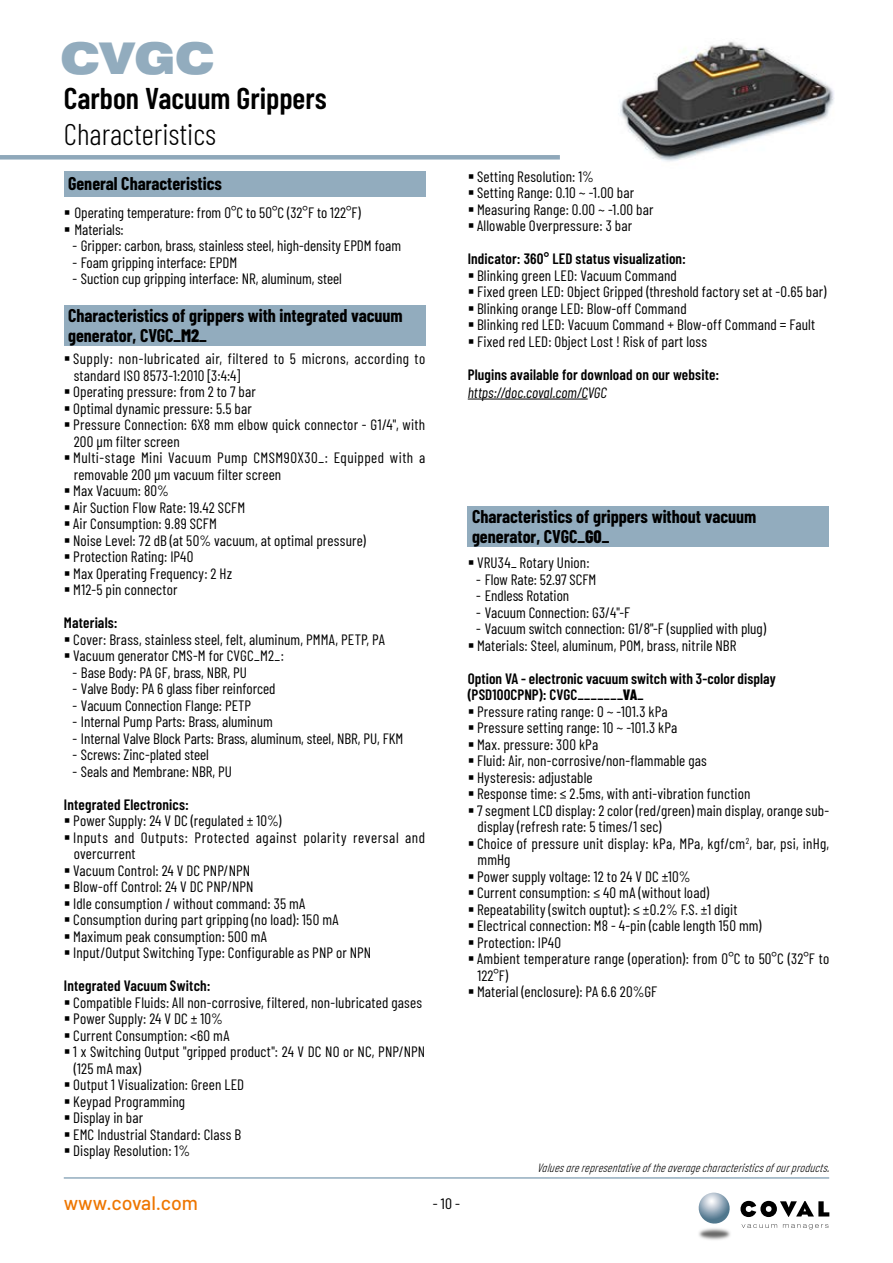
<style>
.page{position:relative;width:893px;height:1263px;background:#fff}
.page>*{position:absolute;margin:0;border:0;box-sizing:border-box;transform-origin:0 0}
.t1{font:900 45px "Pragmatica Ext";color:#92acbe}
.t2{font:600 30px "Barlow Condensed";color:#000}
.t3{font:300 30px "Barlow Condensed";color:#000}
.t4{font:500 19.5px "Barlow";color:#ee7601}
.t5{font:700 18px/19.5px "Barlow Condensed";color:#000}
.t6{font:15px/16.5px "Barlow Condensed";letter-spacing:.01em;color:#000}
.t7{font:600 15px "Barlow Condensed";letter-spacing:.01em;color:#000}
.t8{font:italic 15px "Barlow Condensed";letter-spacing:.005em;color:#000}
.t9{font:15px "Barlow Condensed";letter-spacing:.01em;color:#000;scale:1.05 1}
.t10{font:italic 300 12px "Barlow Condensed";color:#000}
.s1{font-weight:800}
</style>
<div class="page">
<img style="left:620px;top:41px;width:214px;height:121px">
<hr style="left:64px;top:1177px;width:765px;height:2px;background:#92acbe">
<img style="left:699px;top:1228px;width:31px;height:12px">
<svg style="left:698px;top:1192px;width:32px;height:32px"></svg>
<svg style="left:742px;top:1224px;width:35px;height:4px"></svg>
<svg style="left:783px;top:1224px;width:45px;height:5px"></svg>
<svg style="left:740px;top:1201px;width:89px;height:16px"></svg>
<div style="left:0;top:155px;width:560px;height:5px;background:#8fa8ba"></div>
<div style="left:64px;top:171px;width:361px;height:26px;background:#92acbe"></div>
<div style="left:64px;top:305px;width:361px;height:41px;background:#92acbe"></div>
<div style="left:468px;top:506px;width:361px;height:41px;background:#92acbe"></div>
<hr style="left:468px;top:399px;width:120px;height:1px;background:#000">
<h1 class="t1" style="left:60px;top:29px;width:156px">CVGC</h1>
<h2 class="t2" style="left:64px;top:77px;width:264px">Carbon Vacuum Grippers</h2>
<h2 class="t3" style="left:64px;top:113px;width:154px">Characteristics</h2>
<p class="t5" style="left:68px;top:173px;width:155px">General Characteristics</p>
<p class="t6" style="left:74px;top:203px;width:288px">Operating temperature: from 0°C to 50°C (32°F to 122°F)<br>Materials:</p>
<p class="t6" style="left:72px;top:236px;width:330px">- Gripper: carbon, brass, stainless steel, high-density EPDM foam</p>
<p class="t6" style="left:72px;top:253px;width:167px">- Foam gripping interface: EPDM</p>
<p class="t6" style="left:72px;top:269px;width:271px">- Suction cup gripping interface: NR, aluminum, steel</p>
<p class="t5" style="left:68px;top:305px;width:336px">Characteristics of grippers with integrated vacuum generator, CVGC_<span class="s1">M2</span>_</p>
<p class="t6" style="left:73px;top:349px;width:354px">Supply: non-lubricated air, filtered to 5 microns, according to standard ISO 8573-1:2010 [3:4:4]<br>Operating pressure: from 2 to 7 bar<br>Optimal dynamic pressure: 5.5 bar<br>Pressure Connection: 6X8 mm elbow quick connector - G1/4", with 200 μm filter screen<br>Multi-stage Mini Vacuum Pump CMSM90X30_: Equipped with a removable 200 μm vacuum filter screen<br>Max Vacuum: 80%<br>Air Suction Flow Rate: 19.42 SCFM<br>Air Consumption: 9.89 SCFM<br>Noise Level: 72 dB (at 50% vacuum, at optimal pressure)<br>Protection Rating: IP40<br>Max Operating Frequency: 2 Hz<br>M12-5 pin connector</p>
<p class="t7" style="left:64px;top:612px;width:55px">Materials:</p>
<p class="t6" style="left:73px;top:630px;width:313px">Cover: Brass, stainless steel, felt, aluminum, PMMA, PETP, PA<br>Vacuum generator CMS-M for CVGC_M2_:</p>
<p class="t6" style="left:72px;top:663px;width:176px">- Base Body: PA GF, brass, NBR, PU</p>
<p class="t6" style="left:72px;top:679px;width:205px">- Valve Body: PA 6 glass fiber reinforced</p>
<p class="t6" style="left:72px;top:696px;width:180px">- Vacuum Connection Flange: PETP</p>
<p class="t6" style="left:72px;top:712px;width:202px">- Internal Pump Parts: Brass, aluminum</p>
<p class="t6" style="left:72px;top:729px;width:332px">- Internal Valve Block Parts: Brass, aluminum, steel, NBR, PU, FKM</p>
<p class="t6" style="left:72px;top:745px;width:138px">- Screws: Zinc-plated steel</p>
<p class="t6" style="left:72px;top:762px;width:161px">- Seals and Membrane: NBR, PU</p>
<p class="t7" style="left:64px;top:793px;width:126px">Integrated Electronics:</p>
<p class="t6" style="left:73px;top:811px;width:353px">Power Supply: 24 V DC (regulated ± 10%)<br>Inputs and Outputs: Protected against polarity reversal and overcurrent<br>Vacuum Control: 24 V DC PNP/NPN<br>Blow-off Control: 24 V DC PNP/NPN<br>Idle consumption / without command: 35 mA<br>Consumption during part gripping (no load): 150 mA<br>Maximum peak consumption: 500 mA<br>Input/Output Switching Type: Configurable as PNP or NPN</p>
<p class="t7" style="left:64px;top:975px;width:148px">Integrated Vacuum Switch:</p>
<p class="t6" style="left:73px;top:993px;width:354px">Compatible Fluids: All non-corrosive, filtered, non-lubricated gases<br>Power Supply: 24 V DC ± 10%<br>Current Consumption: &lt;60 mA<br>1 x Switching Output "gripped product": 24 V DC NO or NC, PNP/NPN (125 mA max)<br>Output 1 Visualization: Green LED<br>Keypad Programming<br>Display in bar<br>EMC Industrial Standard: Class B<br>Display Resolution: 1%</p>
<p class="t6" style="left:477px;top:167px;width:178px">Setting Resolution: 1%<br>Setting Range: 0.10 ~ -1.00 bar<br>Measuring Range: 0.00 ~ -1.00 bar<br>Allowable Overpressure: 3 bar</p>
<p class="t7" style="left:468px;top:248px;width:220px">Indicator: 360° LED status visualization:</p>
<p class="t6" style="left:477px;top:266px;width:351px">Blinking green LED: Vacuum Command<br>Fixed green LED: Object Gripped (threshold factory set at -0.65 bar)<br>Blinking orange LED: Blow-off Command<br>Blinking red LED: Vacuum Command + Blow-off Command = Fault Fixed red LED: Object Lost ! Risk of part loss</p>
<p class="t7" style="left:468px;top:364px;width:253px">Plugins available for download on our website:</p>
<p class="t8" style="left:468px;top:382px;width:141px">https://doc.coval.com/CVGC</p>
<p class="t5" style="left:472px;top:506px;width:286px">Characteristics of grippers without vacuum generator, CVGC_<span class="s1">G0</span>_</p>
<p class="t6" style="left:477px;top:553px;width:114px">VRU34_ Rotary Union:</p>
<p class="t6" style="left:476px;top:570px;width:122px">- Flow Rate: 52.97 SCFM</p>
<p class="t6" style="left:476px;top:586px;width:95px">- Endless Rotation</p>
<p class="t6" style="left:476px;top:603px;width:155px">- Vacuum Connection: G3/4"-F</p>
<p class="t6" style="left:476px;top:619px;width:291px">- Vacuum switch connection: G1/8"-F (supplied with plug)<br>Materials: Steel, aluminum, POM, brass, nitrile NBR</p>
<p class="t7" style="left:468px;top:668px;width:310px">Option VA - electronic vacuum switch with 3-color display</p>
<p class="t7" style="left:468px;top:684px;width:177px">(PSD100CPNP): CVGC_______<span class="s1">VA</span>_</p>
<p class="t6" style="left:477px;top:702px;width:192px">Pressure rating range: 0 ~ -101.3 kPa</p>
<p class="t6" style="left:477px;top:718px;width:202px">Pressure setting range: 10 ~ -101.3 kPa</p>
<p class="t6" style="left:477px;top:735px;width:123px">Max. pressure: 300 kPa</p>
<p class="t6" style="left:477px;top:751px;width:231px">Fluid: Air, non-corrosive/non-flammable gas</p>
<p class="t6" style="left:477px;top:768px;width:117px">Hysteresis: adjustable</p>
<p class="t6" style="left:477px;top:784px;width:275px">Response time: ≤ 2.5ms, with anti-vibration function</p>
<p class="t6" style="left:477px;top:801px;width:354px">7 segment LCD display: 2 color (red/green) main display, orange sub-</p>
<p class="t6" style="left:478px;top:817px;width:186px">display (refresh rate: 5 times/1 sec)</p>
<p class="t6" style="left:477px;top:834px;width:354px">Choice of pressure unit display: kPa, MPa, kgf/cm<sup>2</sup>, bar, psi, inHg,</p>
<p class="t6" style="left:478px;top:850px;width:34px">mmHg</p>
<p class="t6" style="left:477px;top:867px;width:215px">Power supply voltage: 12 to 24 V DC ±10%</p>
<p class="t6" style="left:477px;top:883px;width:234px">Current consumption: ≤ 40 mA (without load)</p>
<p class="t6" style="left:477px;top:900px;width:262px">Repeatability (switch ouptut): ≤ ±0.2% F.S. ±1 digit</p>
<p class="t6" style="left:477px;top:916px;width:286px">Electrical connection: M8 - 4-pin (cable length 150 mm)</p>
<p class="t6" style="left:477px;top:933px;width:86px">Protection: IP40</p>
<p class="t6" style="left:477px;top:949px;width:354px">Ambient temperature range (operation): from 0°C to 50°C (32°F to</p>
<p class="t6" style="left:478px;top:966px;width:32px">122°F)</p>
<p class="t6" style="left:477px;top:982px;width:182px">Material (enclosure): PA 6.6 20%GF</p>
<p class="t10" style="left:537px;top:1159px;width:296px">Valuesarerepresentativeoftheaveragecharacteristicsofourproducts.</p>
<h3 class="t4" style="left:64px;top:1188px;width:136px">www.coval.com</h3>
<p class="t9" style="left:433px;top:1193px;width:27px">- 10 -</p>
</div>
